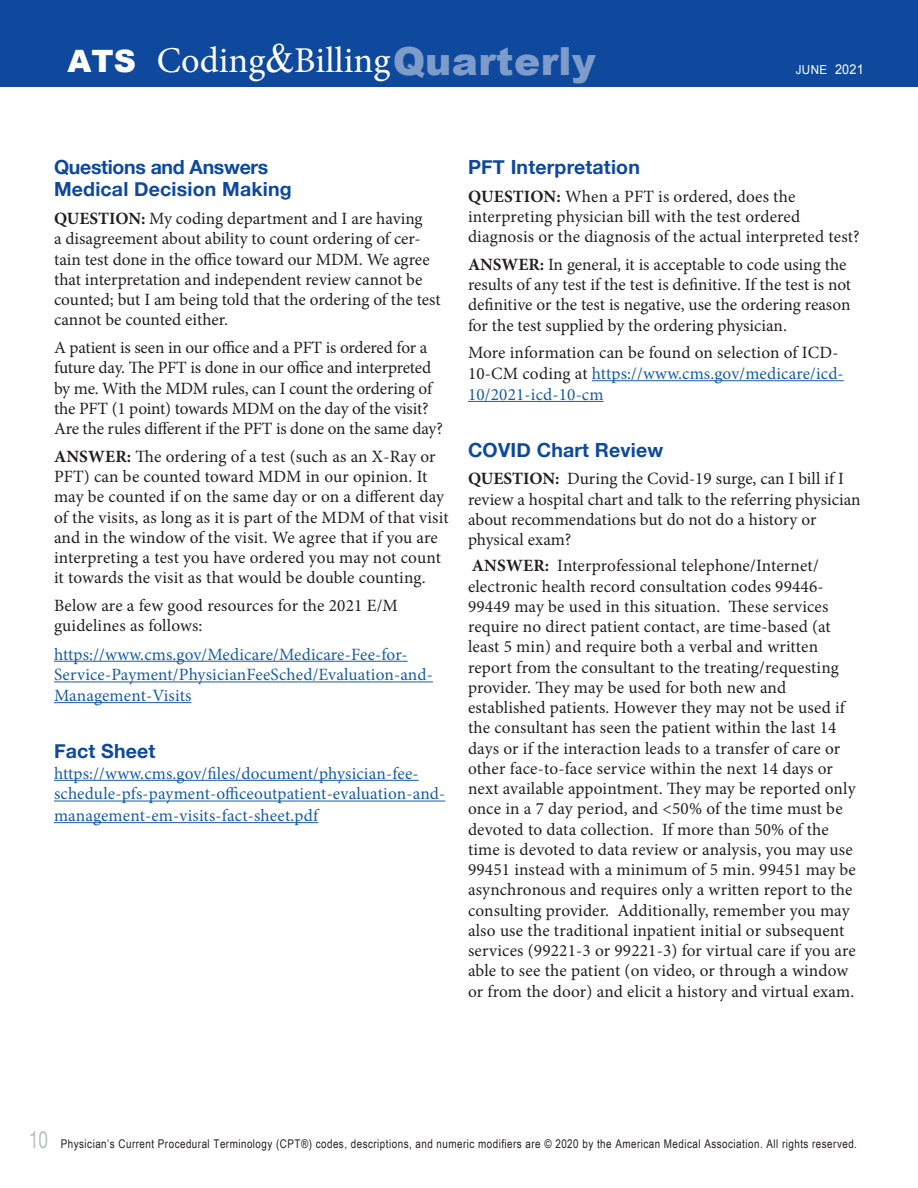
<style>
.page{position:relative;width:918px;height:1188px;background:#fff}
.page>*{position:absolute;margin:0;border:0;box-sizing:border-box;transform-origin:0 0}
.t1{font:36.45px "Minion Pro";color:#fff}
.head{font:700 19.5px/22.5px "Helvetica Neue";letter-spacing:.01em;color:#0f499d}
.body_copy{font:17.25px/20.2px "Minion Pro";letter-spacing:.005em;color:#231f20}
.t2{font:17.25px/20.7px "Minion Pro";letter-spacing:.01em;color:#175d9e}
.body_copy-2{font:17.25px/20.2px "Minion Pro";letter-spacing:-.015em;color:#231f20}
.t3{font:12.3px "Arial";color:#fff;scale:.93 1}
.t4{font:12px "Arial Narrow";letter-spacing:.04em;color:#231f20}
.s1{font-family:"Arial";font-weight:900;font-size:30.75px}
.s2{font-family:"Times New Roman";font-size:41.4px}
.s3{font-family:"Arial";font-weight:900;font-size:38.7px}
.s4{font-size:13.5px}
.s5{font-weight:700}
.s6{color:#175d9e}
.s7{font-family:"Helvetica Neue";font-size:24px;color:#bcbdc0}
</style>
<div class="page">
<div style="left:0;top:0;width:918px;height:87px;background:#0f499d"></div>
<hr style="left:54px;top:661px;width:354px;height:1px;background:#175d9e">
<hr style="left:54px;top:682px;width:379px;height:1px;background:#175d9e">
<hr style="left:54px;top:702px;width:138px;height:1px;background:#175d9e">
<hr style="left:54px;top:780px;width:365px;height:1px;background:#175d9e">
<hr style="left:54px;top:801px;width:391px;height:1px;background:#175d9e">
<hr style="left:54px;top:822px;width:264px;height:1px;background:#175d9e">
<hr style="left:592px;top:380px;width:252px;height:1px;background:#175d9e">
<hr style="left:468px;top:401px;width:136px;height:1px;background:#175d9e">
<h1 class="t1" style="left:68px;top:36px;width:530px"><span class="s1">ATS</span> Coding<span class="s2">&amp;</span>Billing<span class="s3">Quarterly</span></h1>
<p class="t3" style="left:796px;top:61px;width:75px">JUNE <span class="s4">2021</span></p>
<p class="head" style="left:54px;top:156px;width:239px">Questions and Answers<br>Medical Decision Making</p>
<p class="body_copy" style="left:54px;top:209px;width:388px"><span class="s5">QUESTION:</span> My coding department and I are having<br>a disagreement about ability to count ordering of cer&shy;tain test done in the office toward our MDM. We agree that interpretation and independent review cannot be counted; but I am being told that the ordering of the test cannot be counted either.</p>
<p class="body_copy-2" style="left:54px;top:338px;width:390px">A patient is seen in our office and a PFT is ordered for a future day. The PFT is done in our office and interpreted by me. With the MDM rules, can I count the ordering of the PFT (1 point) towards MDM on the day of the visit?<br>Are the rules different if the PFT is done on the same day?</p>
<p class="body_copy" style="left:54px;top:446px;width:396px"><span class="s5">ANSWER:</span> The ordering of a test (such as an X-Ray or PFT) can be counted toward MDM in our opinion. It may be counted if on the same day or on a different day of the visits, as long as it is part of the MDM of that visit and in the window of the visit. We agree that if you are interpreting a test you have ordered you may not count it towards the visit as that would be double counting.</p>
<p class="body_copy" style="left:54px;top:596px;width:345px">Below are a few good resources for the 2021 E/M guidelines as follows:</p>
<p class="t2" style="left:54px;top:644px;width:380px">https://www.cms.gov/Medicare/Medicare-Fee-for-<br>Service-Payment/PhysicianFeeSched/Evaluation-and-<br>Management-Visits</p>
<p class="head" style="left:54px;top:740px;width:103px">Fact Sheet</p>
<p class="t2" style="left:54px;top:763px;width:393px;line-height:21.1px">https://www.cms.gov/files/document/physician-fee&shy;schedule-pfs-payment-officeoutpatient-evaluation-and&shy;management-em-visits-fact-sheet.pdf</p>
<p class="head" style="left:468px;top:156px;width:173px">PFT Interpretation</p>
<p class="body_copy" style="left:468px;top:186px;width:393px"><span class="s5">QUESTION:</span> When a PFT is ordered, does the interpreting physician bill with the test ordered diagnosis or the diagnosis of the actual interpreted test?</p>
<p class="body_copy" style="left:468px;top:254px;width:385px"><span class="s5">ANSWER:</span> In general, it is acceptable to code using the results of any test if the test is definitive. If the test is not definitive or the test is negative, use the ordering reason for the test supplied by the ordering physician.</p>
<p class="body_copy" style="left:468px;top:343px;width:377px;line-height:20.7px">More information can be found on selection of ICD-<br>10-CM coding at <span class="s6">https://www.cms.gov/medicare/icd-<br>10/2021-icd-10-cm</span></p>
<p class="head" style="left:468px;top:439px;width:197px">COVID Chart Review</p>
<p class="body_copy" style="left:468px;top:469px;width:394px"><span class="s5">QUESTION:</span> During the Covid-19 surge, can I bill if I review a hospital chart and talk to the referring physician about recommendations but do not do a history or physical exam?</p>
<p class="body_copy" style="left:468px;top:556px;width:389px"><span class="s5">ANSWER:</span> Interprofessional telephone/Internet/ electronic health record consultation codes 99446- 99449 may be used in this situation. These services require no direct patient contact, are time-based (at least 5 min) and require both a verbal and written report from the consultant to the treating/requesting provider. They may be used for both new and established patients. However they may not be used if the consultant has seen the patient within the last 14 days or if the interaction leads to a transfer of care or other face-to-face service within the next 14 days or next available appointment. They may be reported only once in a 7 day period, and &lt;50% of the time must be devoted to data collection. If more than 50% of the time is devoted to data review or analysis, you may use 99451 instead with a minimum of 5 min. 99451 may be asynchronous and requires only a written report to the consulting provider. Additionally, remember you may also use the traditional inpatient initial or subsequent services (99221-3 or 99221-3) for virtual care if you are able to see the patient (on video, or through a window or from the door) and elicit a history and virtual exam.</p>
<p class="t4" style="left:29px;top:1134px;width:830px"><span class="s7">10</span> Physician’s Current Procedural Terminology (CPT®) codes, descriptions, and numeric modifiers are © 2020 by the American Medical Association. All rights reserved.</p>
</div>
